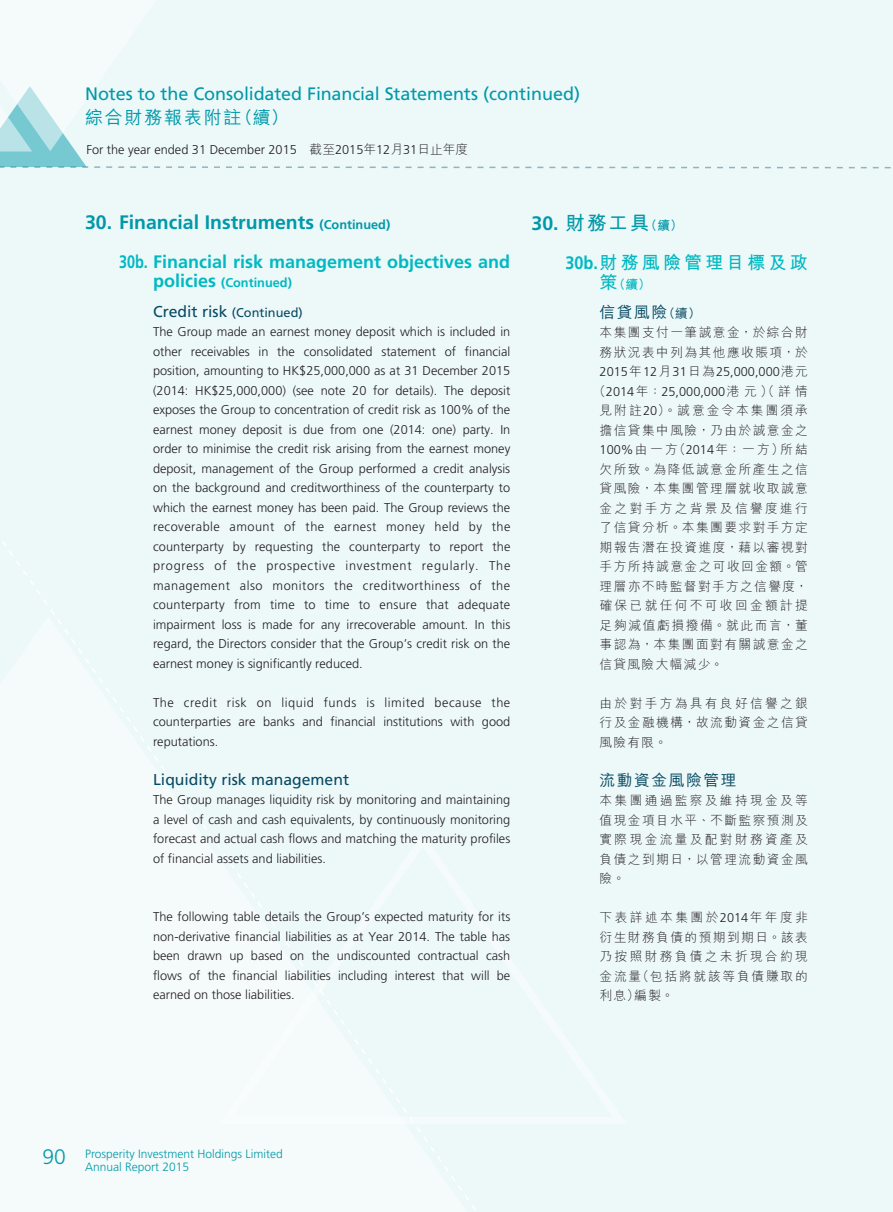
<style>
.page{position:relative;width:893px;height:1212px;background:#edf8f9}
.page>*{position:absolute;margin:0;border:0;box-sizing:border-box;transform-origin:0 0}
._01_H1_E{font:700 19.5px "Frutiger LT Std";color:#0099a9}
._01_H1_C{font:700 19.5px "M Hei HK";color:#0099a9}
.t1{font:18px "Frutiger LT Std";letter-spacing:-.005em;color:#0099a9}
._02_H2_E{font:700 18px "Frutiger LT Std";color:#00b9c2;scale:.8 1}
._02_H2_C{font:700 18px "M Hei HK";letter-spacing:.175em;color:#00b9c2}
.t2{font:500 18px "M Hei HK";letter-spacing:.1em;color:#0099a9}
._03_H3_E{font:15.75px "Frutiger LT Std";color:#074b63}
._03_H3_C{font:500 15.75px "M Hei HK";letter-spacing:.1em;color:#074b63}
._00_Body_Text_E{font:300 12.75px/19.5px "Frutiger LT Std";color:#231f20;text-align:justify}
._00_Body_Text_C{font:300 12.75px/19.5px "M Hei HK";letter-spacing:.11em;color:#231f20;text-align:justify}
._00_Body_Text_C-2{font:300 12.75px "Frutiger LT Std";color:#231f20}
._00_Body_Text_C-3{font:300 12.75px "M Hei HK";letter-spacing:.18em;color:#231f20}
._03_H3_E-2{font:12.75px "Frutiger LT Std";color:#074b63}
._02_H2_E-2{font:700 12.75px "Frutiger LT Std";color:#00b9c2}
._00_Body_Text_C-4{font:300 12.75px "M Hei HK";letter-spacing:.155em;color:#231f20}
._00_Body_Text_C-5{font:300 12.75px "M Hei HK";letter-spacing:.13em;color:#231f20}
._02_H2_C-2{font:700 12.75px "M Hei HK";color:#00b9c2}
.t3{font:300 12px/13.5px "Frutiger LT Std";color:#0099a9}
.s1{font-family:"M Hei HK"}
.s2{font-size:12.75px}
.s3{font-size:18px}
.s4{font-size:15.75px}
.s5{font-family:"Frutiger LT Std"}
.s6{font-size:21px}
</style>
<div class="page">
<svg style="left:219px;top:847px;width:195px;height:277px"></svg>
<svg style="left:0;top:86px;width:891px;height:83px"></svg>
<h2 class="t1" style="left:85px;top:84px;width:497px">Notes to the Consolidated Financial Statements (continued)</h2>
<h2 class="t2" style="left:85px;top:104px;width:205px">綜合財務報表附註（續）</h2>
<p class="_00_Body_Text_E" style="left:86px;top:140px;width:383px">For the year ended 31 December 2015 <span class="s1">截至</span>2015<span class="s1">年</span>12<span class="s1">月</span>31<span class="s1">日止年度</span></p>
<p class="_01_H1_E" style="left:85px;top:211px;width:307px">30. Financial Instruments <span class="s2">(Continued)</span></p>
<p class="_02_H2_E" style="left:119px;top:251px;width:491px">30b. Financial risk management objectives and</p>
<p class="_02_H2_E-2" style="left:153px;top:275px;width:140px"><span class="s3">policies</span> (Continued)</p>
<p class="_03_H3_E-2" style="left:153px;top:305px;width:151px"><span class="s4">Credit risk</span> (Continued)</p>
<p class="_00_Body_Text_E" style="left:153px;top:322px;width:359px">The Group made an earnest money deposit which is included in other receivables in the consolidated statement of financial position, amounting to HK$25,000,000 as at 31 December 2015 (2014: HK$25,000,000) (see note 20 for details). The deposit exposes the Group to concentration of credit risk as 100% of the earnest money deposit is due from one (2014: one) party. In order to minimise the credit risk arising from the earnest money deposit, management of the Group performed a credit analysis on the background and creditworthiness of the counterparty to which the earnest money has been paid. The Group reviews the recoverable amount of the earnest money held by the counterparty by requesting the counterparty to report the progress of the prospective investment regularly. The management also monitors the creditworthiness of the counterparty from time to time to ensure that adequate impairment loss is made for any irrecoverable amount. In this regard, the Directors consider that the Group’s credit risk on the earnest money is significantly reduced.</p>
<p class="_00_Body_Text_E" style="left:153px;top:693px;width:359px">The credit risk on liquid funds is limited because the counterparties are banks and financial institutions with good reputations.</p>
<p class="_03_H3_E" style="left:153px;top:770px;width:198px">Liquidity risk management</p>
<p class="_00_Body_Text_E" style="left:153px;top:790px;width:359px">The Group manages liquidity risk by monitoring and maintaining a level of cash and cash equivalents, by continuously monitoring forecast and actual cash flows and matching the maturity profiles of financial assets and liabilities.</p>
<p class="_00_Body_Text_E" style="left:153px;top:907px;width:359px">The following table details the Group’s expected maturity for its non-derivative financial liabilities as at Year 2014. The table has been drawn up based on the undiscounted contractual cash flows of the financial liabilities including interest that will be earned on those liabilities.</p>
<p class="_01_H1_C" style="left:531px;top:209px;width:153px"><span class="s5">30.</span> 財務工具<span class="s2">（續）</span></p>
<p class="_02_H2_C" style="left:566px;top:249px;width:244px"><span class="s5">30b.</span>財務風險管理目標及政</p>
<p class="_02_H2_C-2" style="left:600px;top:275px;width:53px"><span class="s3">策</span>（續）</p>
<p class="_03_H3_C" style="left:600px;top:301px;width:103px">信貸風險<span class="s2">（續）</span></p>
<p class="_00_Body_Text_C" style="left:600px;top:323px;width:210px">本集團支付一筆誠意金，於綜合財</p>
<p class="_00_Body_Text_C" style="left:600px;top:342px;width:210px">務狀況表中列為其他應收賬項，於</p>
<p class="_00_Body_Text_C-2" style="left:600px;top:365px;width:210px">2015<span class="s1">年</span>12<span class="s1">月</span>31<span class="s1">日為</span>25,000,000<span class="s1">港元</span></p>
<p class="_00_Body_Text_C-2" style="left:593px;top:384px;width:216px"><span class="s1">（</span>2014<span class="s1">年：</span>25,000,000<span class="s1">港元）（詳情</span></p>
<p class="_00_Body_Text_C-4" style="left:600px;top:404px;width:210px">見附註<span class="s5">20</span>）。誠意金令本集團須承</p>
<p class="_00_Body_Text_C" style="left:600px;top:420px;width:210px">擔信貸集中風險，乃由於誠意金之</p>
<p class="_00_Body_Text_C" style="left:600px;top:440px;width:210px"><span class="s5">100%</span>由一方（<span class="s5">2014</span>年：一方）所結</p>
<p class="_00_Body_Text_C" style="left:600px;top:459px;width:210px">欠所致。為降低誠意金所產生之信</p>
<p class="_00_Body_Text_C" style="left:600px;top:479px;width:210px">貸風險，本集團管理層就收取誠意</p>
<p class="_00_Body_Text_C-3" style="left:600px;top:502px;width:210px">金之對手方之背景及信譽度進行</p>
<p class="_00_Body_Text_C" style="left:600px;top:518px;width:210px">了信貸分析。本集團要求對手方定</p>
<p class="_00_Body_Text_C" style="left:600px;top:537px;width:210px">期報告潛在投資進度，藉以審視對</p>
<p class="_00_Body_Text_C" style="left:600px;top:557px;width:210px">手方所持誠意金之可收回金額。管</p>
<p class="_00_Body_Text_C" style="left:600px;top:576px;width:210px">理層亦不時監督對手方之信譽度，</p>
<p class="_00_Body_Text_C-3" style="left:600px;top:599px;width:210px">確保已就任何不可收回金額計提</p>
<p class="_00_Body_Text_C-5" style="left:600px;top:619px;width:210px">足夠減值虧損撥備。就此而言，董</p>
<p class="_00_Body_Text_C" style="left:600px;top:635px;width:210px">事認為，本集團面對有關誠意金之</p>
<p class="_00_Body_Text_C" style="left:600px;top:654px;width:125px">信貸風險大幅減少。</p>
<p class="_00_Body_Text_C" style="left:600px;top:693px;width:210px">由於對手方為具有良好信譽之銀行及金融機構，故流動資金之信貸風險有限。</p>
<p class="_03_H3_C" style="left:600px;top:769px;width:139px">流動資金風險管理</p>
<p class="_00_Body_Text_C" style="left:600px;top:791px;width:210px">本集團通過監察及維持現金及等值現金項目水平、不斷監察預測及實際現金流量及配對財務資產及負債之到期日，以管理流動資金風險。</p>
<p class="_00_Body_Text_C" style="left:600px;top:908px;width:210px">下表詳述本集團於<span class="s5">2014</span>年年度非衍生財務負債的預期到期日。該表乃按照財務負債之未折現合約現金流量（包括將就該等負債賺取的利息）編製。</p>
<p class="t3" style="left:85px;top:1147px;width:199px;text-indent:-43px"><span class="s6">90</span> Prosperity Investment Holdings Limited<br>Annual Report 2015</p>
</div>
